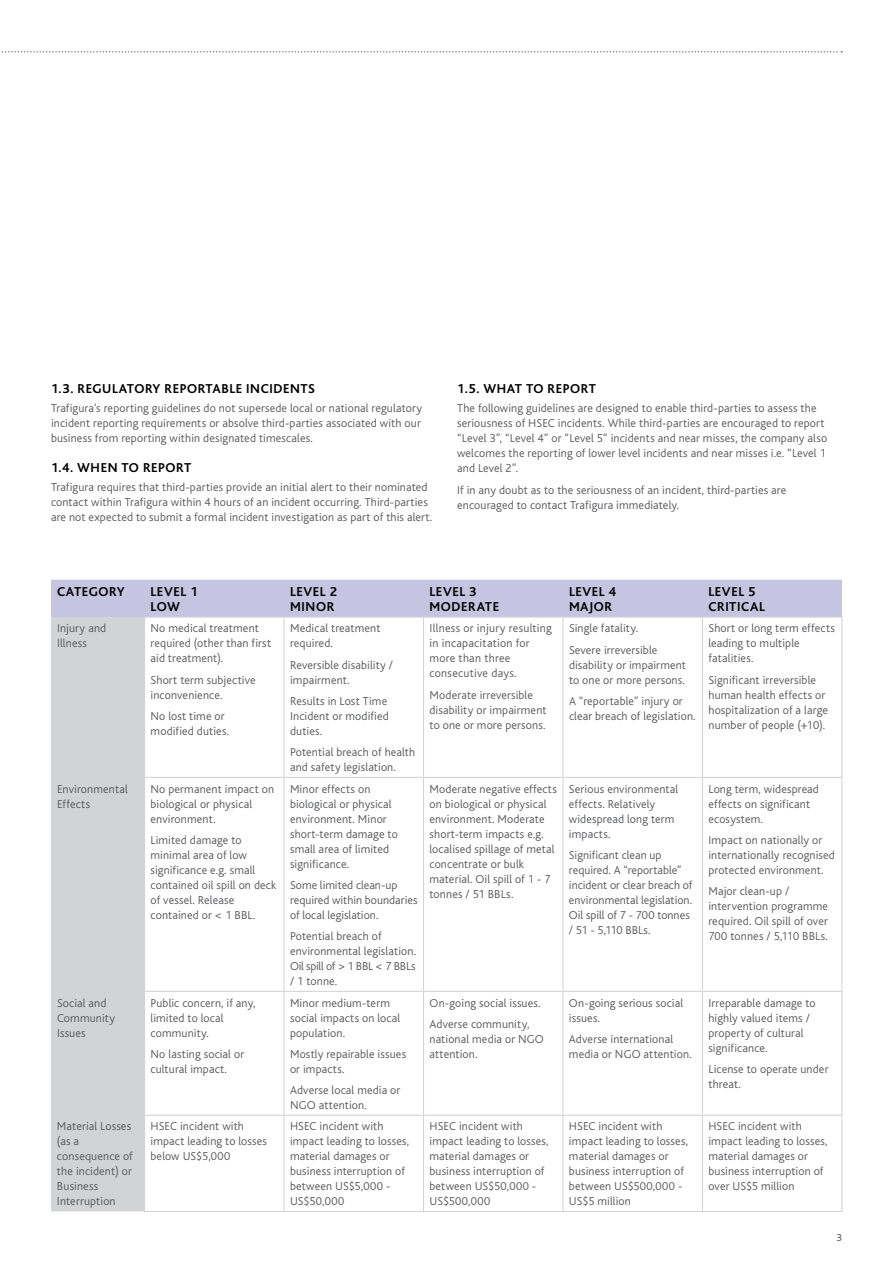
<style>
.page{position:relative;width:893px;height:1263px;background:#fff}
.page>*{position:absolute;margin:0;border:0;box-sizing:border-box;transform-origin:0 0}
.t1{font:700 13.5px/15px "Bliss";letter-spacing:.04em;color:#000}
.t2{font:300 12px/15px "Bliss";letter-spacing:.01em;color:#58595b}
.t3{font:10.5px "Bliss";color:#58595b}
</style>
<div class="page">
<svg style="left:0;top:51px;width:842px;height:2px"></svg>
<div style="left:51px;top:580px;width:791px;height:37px;background:#c5c4e1"></div>
<div style="left:51px;top:617px;width:93px;height:594px;background:#d1d3d4"></div>
<hr style="left:283px;top:618px;width:2px;height:159px;background:#d1d3d4">
<hr style="left:423px;top:618px;width:1px;height:159px;background:#d1d3d4">
<hr style="left:562px;top:618px;width:1px;height:159px;background:#d1d3d4">
<hr style="left:702px;top:618px;width:1px;height:159px;background:#d1d3d4">
<hr style="left:144px;top:777px;width:140px;height:1px;background:#d1d3d4">
<hr style="left:284px;top:777px;width:139px;height:1px;background:#d1d3d4">
<hr style="left:283px;top:778px;width:2px;height:213px;background:#d1d3d4">
<hr style="left:563px;top:777px;width:139px;height:1px;background:#d1d3d4">
<hr style="left:702px;top:777px;width:140px;height:1px;background:#d1d3d4">
<hr style="left:702px;top:778px;width:1px;height:213px;background:#d1d3d4">
<hr style="left:144px;top:991px;width:140px;height:1px;background:#d1d3d4">
<hr style="left:284px;top:991px;width:139px;height:1px;background:#d1d3d4">
<hr style="left:283px;top:992px;width:2px;height:123px;background:#d1d3d4">
<hr style="left:423px;top:992px;width:1px;height:123px;background:#d1d3d4">
<hr style="left:563px;top:991px;width:139px;height:1px;background:#d1d3d4">
<hr style="left:562px;top:992px;width:1px;height:123px;background:#d1d3d4">
<hr style="left:702px;top:991px;width:140px;height:1px;background:#d1d3d4">
<hr style="left:702px;top:992px;width:1px;height:123px;background:#d1d3d4">
<hr style="left:144px;top:1115px;width:140px;height:1px;background:#d1d3d4">
<hr style="left:284px;top:1115px;width:139px;height:1px;background:#d1d3d4">
<hr style="left:283px;top:1116px;width:2px;height:95px;background:#d1d3d4">
<hr style="left:423px;top:1115px;width:140px;height:1px;background:#d1d3d4">
<hr style="left:423px;top:1116px;width:1px;height:95px;background:#d1d3d4">
<hr style="left:563px;top:1115px;width:139px;height:1px;background:#d1d3d4">
<hr style="left:562px;top:1116px;width:1px;height:95px;background:#d1d3d4">
<hr style="left:702px;top:1115px;width:140px;height:1px;background:#d1d3d4">
<hr style="left:702px;top:1116px;width:1px;height:95px;background:#d1d3d4">
<hr style="left:144px;top:616px;width:140px;height:2px;background:#d1d3d4">
<hr style="left:144px;top:618px;width:1px;height:159px;background:#d1d3d4">
<hr style="left:284px;top:616px;width:139px;height:2px;background:#d1d3d4">
<hr style="left:423px;top:616px;width:140px;height:2px;background:#d1d3d4">
<hr style="left:563px;top:616px;width:139px;height:2px;background:#d1d3d4">
<hr style="left:702px;top:616px;width:140px;height:2px;background:#d1d3d4">
<hr style="left:841px;top:618px;width:1px;height:159px;background:#d1d3d4">
<hr style="left:144px;top:778px;width:1px;height:213px;background:#d1d3d4">
<hr style="left:841px;top:778px;width:1px;height:213px;background:#d1d3d4">
<hr style="left:144px;top:992px;width:1px;height:123px;background:#d1d3d4">
<hr style="left:841px;top:992px;width:1px;height:123px;background:#d1d3d4">
<hr style="left:144px;top:1116px;width:1px;height:95px;background:#d1d3d4">
<hr style="left:841px;top:1116px;width:1px;height:95px;background:#d1d3d4">
<hr style="left:144px;top:1211px;width:140px;height:1px;background:#d1d3d4">
<hr style="left:284px;top:1211px;width:139px;height:1px;background:#d1d3d4">
<hr style="left:423px;top:1211px;width:140px;height:1px;background:#d1d3d4">
<hr style="left:563px;top:1211px;width:139px;height:1px;background:#d1d3d4">
<hr style="left:702px;top:1211px;width:140px;height:1px;background:#d1d3d4">
<hr style="left:423px;top:777px;width:140px;height:1px;background:#d1d3d4">
<hr style="left:423px;top:778px;width:1px;height:213px;background:#d1d3d4">
<hr style="left:562px;top:778px;width:1px;height:213px;background:#d1d3d4">
<hr style="left:423px;top:991px;width:140px;height:1px;background:#d1d3d4">
<p class="t1" style="left:51px;top:381px;width:265px">1.3. REGULATORY REPORTABLE INCIDENTS</p>
<p class="t2" style="left:51px;top:401px;width:373px">Trafigura’s reporting guidelines do not supersede local or national regulatory incident reporting requirements or absolve third-parties associated with our business from reporting within designated timescales.</p>
<p class="t1" style="left:51px;top:460px;width:142px">1.4. WHEN TO REPORT</p>
<p class="t2" style="left:51px;top:480px;width:383px">Trafigura requires that third-parties provide an initial alert to their nominated contact within Trafigura within 4 hours of an incident occurring. Third-parties are not expected to submit a formal incident investigation as part of this alert.</p>
<p class="t1" style="left:457px;top:381px;width:140px">1.5. WHAT TO REPORT</p>
<p class="t2" style="left:457px;top:401px;width:372px">The following guidelines are designed to enable third-parties to assess the seriousness of HSEC incidents. While third-parties are encouraged to report “Level 3”, “Level 4” or “Level 5” incidents and near misses, the company also welcomes the reporting of lower level incidents and near misses i.e. “Level 1 and Level 2”.</p>
<p class="t2" style="left:457px;top:482px;width:331px">If in any doubt as to the seriousness of an incident, third-parties are encouraged to contact Trafigura immediately.</p>
<p class="t1" style="left:57px;top:584px;width:69px">CATEGORY</p>
<p class="t1" style="left:151px;top:584px;width:49px">LEVEL 1<br>LOW</p>
<p class="t1" style="left:290px;top:584px;width:49px">LEVEL 2<br>MINOR</p>
<p class="t1" style="left:430px;top:584px;width:71px">LEVEL 3<br>MODERATE</p>
<p class="t1" style="left:569px;top:584px;width:49px">LEVEL 4<br>MAJOR</p>
<p class="t1" style="left:708px;top:584px;width:58px">LEVEL 5<br>CRITICAL</p>
<p class="t2" style="left:57px;top:621px;width:51px">Injury and<br>Illness</p>
<p class="t2" style="left:151px;top:621px;width:122px">No medical treatment required (other than first aid treatment).</p>
<p class="t2" style="left:151px;top:672px;width:107px">Short term subjective inconvenience.</p>
<p class="t2" style="left:151px;top:709px;width:80px">No lost time or modified duties.</p>
<p class="t2" style="left:290px;top:621px;width:92px">Medical treatment required.</p>
<p class="t2" style="left:290px;top:657px;width:105px">Reversible disability / impairment.</p>
<p class="t2" style="left:290px;top:694px;width:100px">Results in Lost Time<br>Incident or modified duties.</p>
<p class="t2" style="left:290px;top:745px;width:127px">Potential breach of health and safety legislation.</p>
<p class="t2" style="left:429px;top:621px;width:124px">Illness or injury resulting in incapacitation for more than three consecutive days.</p>
<p class="t2" style="left:429px;top:687px;width:119px">Moderate irreversible disability or impairment to one or more persons.</p>
<p class="t2" style="left:569px;top:618px;width:90px;line-height:21.5px">Single fatality.<br>Severe irreversible</p>
<p class="t2" style="left:569px;top:657px;width:119px">disability or impairment to one or more persons.</p>
<p class="t2" style="left:569px;top:694px;width:128px">A “reportable” injury or clear breach of legislation.</p>
<p class="t2" style="left:708px;top:621px;width:128px">Short or long term effects leading to multiple fatalities.</p>
<p class="t2" style="left:708px;top:672px;width:121px">Significant irreversible human health effects or hospitalization of a large number of people (+10).</p>
<p class="t2" style="left:57px;top:781px;width:72px">Environmental<br>Effects</p>
<p class="t2" style="left:151px;top:781px;width:125px">No permanent impact on biological or physical environment.</p>
<p class="t2" style="left:151px;top:833px;width:127px">Limited damage to minimal area of low significance e.g. small contained oil spill on deck of vessel. Release contained or &lt; 1 BBL.</p>
<p class="t2" style="left:57px;top:995px;width:60px">Social and<br>Community<br>Issues</p>
<p class="t2" style="left:151px;top:995px;width:106px">Public concern, if any, limited to local community.</p>
<p class="t2" style="left:151px;top:1047px;width:95px">No lasting social or cultural impact.</p>
<p class="t2" style="left:290px;top:781px;width:109px">Minor effects on biological or physical environment. Minor short-term damage to small area of limited significance.</p>
<p class="t2" style="left:290px;top:878px;width:129px">Some limited clean-up required within boundaries of local legislation.</p>
<p class="t2" style="left:290px;top:929px;width:128px">Potential breach of environmental legislation.<br>Oil spill of &gt; 1 BBL &lt; 7 BBLs / 1 tonne.</p>
<p class="t2" style="left:290px;top:995px;width:112px">Minor medium-term social impacts on local population.</p>
<p class="t2" style="left:290px;top:1047px;width:118px">Mostly repairable issues or impacts.</p>
<p class="t2" style="left:290px;top:1083px;width:112px">Adverse local media or<br>NGO attention.</p>
<p class="t2" style="left:429px;top:781px;width:129px">Moderate negative effects on biological or physical environment. Moderate short-term impacts e.g. localised spillage of metal concentrate or bulk material. Oil spill of 1 - 7 tonnes / 51 BBLs.</p>
<p class="t2" style="left:569px;top:781px;width:111px">Serious environmental effects. Relatively widespread long term impacts.</p>
<p class="t2" style="left:569px;top:848px;width:125px">Significant clean up required. A “reportable” incident or clear breach of environmental legislation.<br>Oil spill of 7 - 700 tonnes / 51 - 5,110 BBLs.</p>
<p class="t2" style="left:429px;top:992px;width:113px;line-height:21.3px">On-going social issues.<br>Adverse community,</p>
<p class="t2" style="left:429px;top:1032px;width:116px">national media or NGO attention.</p>
<p class="t2" style="left:569px;top:995px;width:116px">On-going serious social issues.</p>
<p class="t2" style="left:569px;top:1032px;width:124px">Adverse international media or NGO attention.</p>
<p class="t2" style="left:708px;top:781px;width:112px">Long term, widespread effects on significant ecosystem.</p>
<p class="t2" style="left:708px;top:833px;width:128px">Impact on nationally or internationally recognised protected environment.</p>
<p class="t2" style="left:708px;top:884px;width:121px">Major clean-up / intervention programme required. Oil spill of over<br>700 tonnes / 5,110 BBLs.</p>
<p class="t2" style="left:708px;top:995px;width:109px">Irreparable damage to highly valued items / property of cultural significance.</p>
<p class="t2" style="left:708px;top:1062px;width:121px">License to operate under threat.</p>
<p class="t2" style="left:57px;top:1119px;width:77px">Material Losses (as a consequence of the incident) or<br>Business<br>Interruption</p>
<p class="t2" style="left:151px;top:1119px;width:118px">HSEC incident with impact leading to losses below US$5,000</p>
<p class="t2" style="left:290px;top:1119px;width:121px">HSEC incident with impact leading to losses, material damages or business interruption of between US$5,000 -<br>US$50,000</p>
<p class="t2" style="left:429px;top:1119px;width:121px">HSEC incident with impact leading to losses, material damages or business interruption of between US$50,000 -<br>US$500,000</p>
<p class="t2" style="left:569px;top:1119px;width:121px">HSEC incident with impact leading to losses, material damages or business interruption of between US$500,000 -<br>US$5 million</p>
<p class="t2" style="left:708px;top:1119px;width:121px">HSEC incident with impact leading to losses, material damages or business interruption of over US$5 million</p>
<p class="t3" style="left:836px;top:1232px;width:7px">3</p>
</div>
